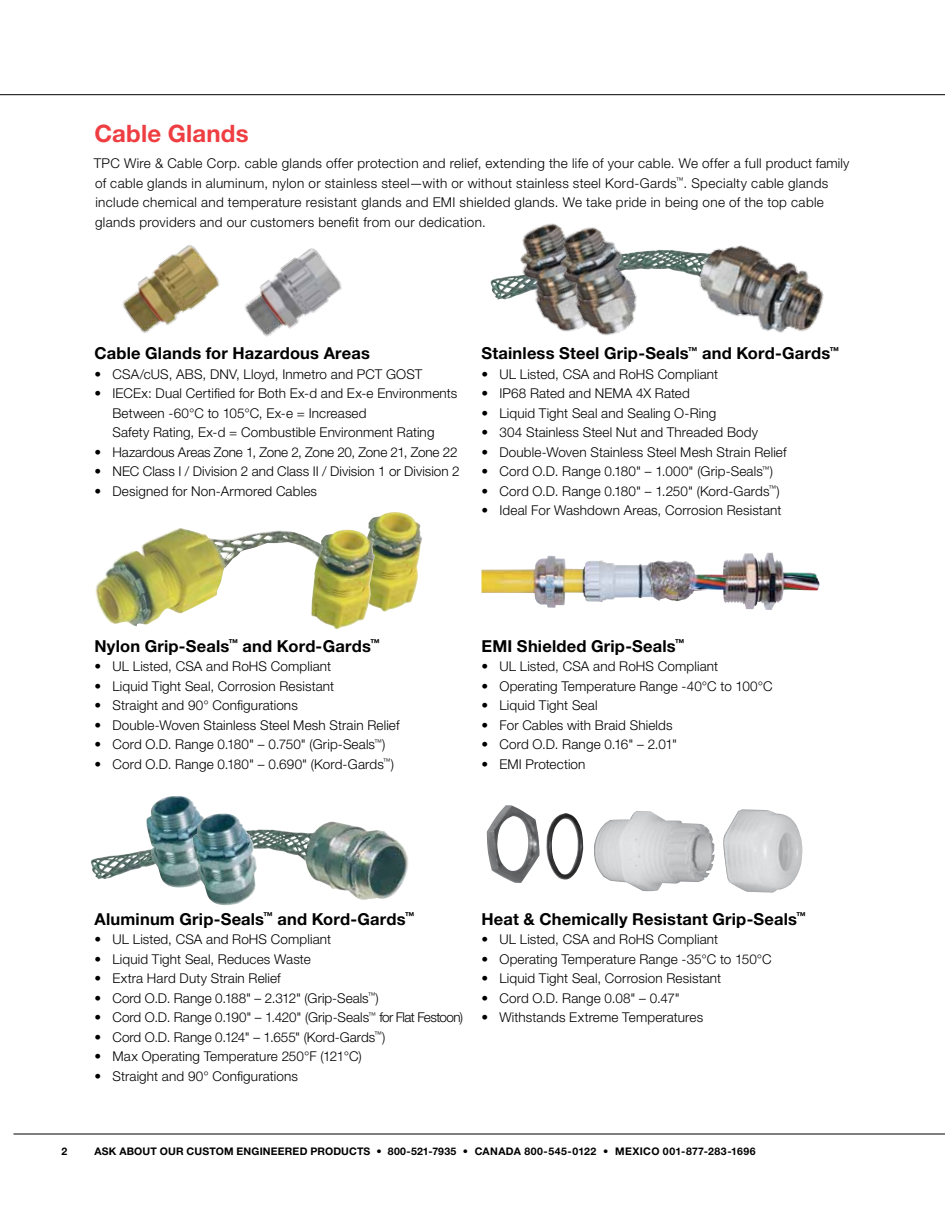
<style>
.page{position:relative;width:945px;height:1215px;background:#fff}
.page>*{position:absolute;margin:0;border:0;box-sizing:border-box;transform-origin:0 0}
.t1{font:700 24px "Helvetica Neue LT Std";letter-spacing:.005em;color:#ef3e42}
.t2{font:700 16.5px "Helvetica Neue LT Std";letter-spacing:.01em;color:#000}
.t3{font:300 13.5px/19.5px "Helvetica Neue LT Std";letter-spacing:.01em;color:#000}
.t4{font:300 13.5px "Helvetica Neue LT Std";letter-spacing:-.01em;color:#000}
.t5{font:700 10.5px "Helvetica Neue LT Std";letter-spacing:.015em;color:#000}
</style>
<div class="page">
<hr style="left:0;top:94px;width:945px;height:1px;background:#000">
<hr style="left:14px;top:1134px;width:931px;height:1px;background:#000">
<img style="left:482px;top:553px;width:285px;height:55px">
<img style="left:487px;top:805px;width:315px;height:88px">
<img style="left:95px;top:528px;width:256px;height:99px">
<img style="left:368px;top:512px;width:54px;height:100px">
<img style="left:311px;top:530px;width:64px;height:99px">
<img style="left:91px;top:829px;width:240px;height:58px">
<img style="left:146px;top:796px;width:53px;height:92px">
<img style="left:193px;top:813px;width:64px;height:92px">
<img style="left:122px;top:245px;width:98px;height:88px">
<img style="left:245px;top:248px;width:97px;height:89px">
<img style="left:705px;top:245px;width:119px;height:88px">
<img style="left:490px;top:223px;width:215px;height:112px">
<h1 class="t1" style="left:95px;top:119px;width:156px">Cable Glands</h1>
<p class="t3" style="left:94px;top:153px;width:757px">TPC Wire &amp; Cable Corp. cable glands offer protection and relief, extending the life of your cable. We offer a full product family of cable glands in aluminum, nylon or stainless steel—with or without stainless steel Kord-Gards<sup>™</sup>. Specialty cable glands include chemical and temperature resistant glands and EMI shielded glands. We take pride in being one of the top cable glands providers and our customers benefit from our dedication.</p>
<p class="t2" style="left:94px;top:343px;width:277px">Cable Glands for Hazardous Areas</p>
<p class="t3" style="left:94px;top:364px;width:329px">• CSA/cUS, ABS, DNV, Lloyd, Inmetro and PCT GOST</p>
<p class="t3" style="left:112px;top:384px;width:346px;text-indent:-18px">• IECEx: Dual Certified for Both Ex-d and Ex-e Environments<br>Between -60°C to 105°C, Ex-e = Increased<br>Safety Rating, Ex-d = Combustible Environment Rating</p>
<p class="t4" style="left:94px;top:444px;width:365px">• Hazardous Areas Zone 1, Zone 2, Zone 20, Zone 21, Zone 22</p>
<p class="t3" style="left:94px;top:461px;width:367px">• NEC Class I / Division 2 and Class II / Division 1 or Division 2</p>
<p class="t3" style="left:94px;top:481px;width:224px">• Designed for Non-Armored Cables</p>
<p class="t2" style="left:482px;top:343px;width:359px">Stainless Steel Grip-Seals<sup>™</sup> and Kord-Gards<sup>™</sup></p>
<p class="t3" style="left:482px;top:364px;width:238px">• UL Listed, CSA and RoHS Compliant</p>
<p class="t3" style="left:482px;top:384px;width:210px">• IP68 Rated and NEMA 4X Rated</p>
<p class="t3" style="left:482px;top:403px;width:236px">• Liquid Tight Seal and Sealing O-Ring</p>
<p class="t3" style="left:482px;top:423px;width:278px">• 304 Stainless Steel Nut and Threaded Body</p>
<p class="t3" style="left:482px;top:442px;width:307px">• Double-Woven Stainless Steel Mesh Strain Relief</p>
<p class="t3" style="left:482px;top:461px;width:293px">• Cord O.D. Range 0.180" – 1.000" (Grip-Seals<sup>™</sup>)</p>
<p class="t3" style="left:482px;top:481px;width:300px">• Cord O.D. Range 0.180" – 1.250" (Kord-Gards<sup>™</sup>)</p>
<p class="t3" style="left:482px;top:501px;width:301px">• Ideal For Washdown Areas, Corrosion Resistant</p>
<p class="t2" style="left:94px;top:636px;width:287px">Nylon Grip-Seals<sup>™</sup> and Kord-Gards<sup>™</sup></p>
<p class="t3" style="left:94px;top:657px;width:238px">• UL Listed, CSA and RoHS Compliant</p>
<p class="t3" style="left:94px;top:676px;width:241px">• Liquid Tight Seal, Corrosion Resistant</p>
<p class="t3" style="left:94px;top:696px;width:205px">• Straight and 90° Configurations</p>
<p class="t3" style="left:94px;top:715px;width:307px">• Double-Woven Stainless Steel Mesh Strain Relief</p>
<p class="t3" style="left:94px;top:735px;width:292px">• Cord O.D. Range 0.180" – 0.750" (Grip-Seals<sup>™</sup>)</p>
<p class="t3" style="left:94px;top:754px;width:301px">• Cord O.D. Range 0.180" – 0.690" (Kord-Gards<sup>™</sup>)</p>
<p class="t2" style="left:482px;top:636px;width:204px">EMI Shielded Grip-Seals<sup>™</sup></p>
<p class="t3" style="left:482px;top:657px;width:238px">• UL Listed, CSA and RoHS Compliant</p>
<p class="t3" style="left:482px;top:676px;width:293px">• Operating Temperature Range -40°C to 100°C</p>
<p class="t3" style="left:482px;top:696px;width:118px">• Liquid Tight Seal</p>
<p class="t3" style="left:482px;top:715px;width:193px">• For Cables with Braid Shields</p>
<p class="t3" style="left:482px;top:735px;width:197px">• Cord O.D. Range 0.16" – 2.01"</p>
<p class="t3" style="left:482px;top:754px;width:106px">• EMI Protection</p>
<p class="t2" style="left:94px;top:909px;width:321px">Aluminum Grip-Seals<sup>™</sup> and Kord-Gards<sup>™</sup></p>
<p class="t3" style="left:94px;top:930px;width:238px">• UL Listed, CSA and RoHS Compliant</p>
<p class="t3" style="left:94px;top:949px;width:218px">• Liquid Tight Seal, Reduces Waste</p>
<p class="t3" style="left:94px;top:969px;width:188px">• Extra Hard Duty Strain Relief</p>
<p class="t3" style="left:94px;top:988px;width:286px">• Cord O.D. Range 0.188" – 2.312" (Grip-Seals<sup>™</sup>)</p>
<p class="t4" style="left:94px;top:1009px;width:370px">• Cord O.D. Range 0.190" – 1.420" (Grip-Seals<sup>™</sup> for Flat Festoon)</p>
<p class="t3" style="left:94px;top:1027px;width:292px">• Cord O.D. Range 0.124" – 1.655" (Kord-Gards<sup>™</sup>)</p>
<p class="t3" style="left:95px;top:1047px;width:269px">• Max Operating Temperature 250°F (121°C)</p>
<p class="t3" style="left:95px;top:1066px;width:205px">• Straight and 90° Configurations</p>
<p class="t2" style="left:482px;top:909px;width:326px">Heat &amp; Chemically Resistant Grip-Seals<sup>™</sup></p>
<p class="t3" style="left:482px;top:930px;width:238px">• UL Listed, CSA and RoHS Compliant</p>
<p class="t3" style="left:482px;top:949px;width:292px">• Operating Temperature Range -35°C to 150°C</p>
<p class="t3" style="left:482px;top:969px;width:241px">• Liquid Tight Seal, Corrosion Resistant</p>
<p class="t3" style="left:482px;top:988px;width:200px">• Cord O.D. Range 0.08" – 0.47"</p>
<p class="t3" style="left:482px;top:1008px;width:223px">• Withstands Extreme Temperatures</p>
<p class="t5" style="left:62px;top:1145px;width:7px">2</p>
<p class="t5" style="left:94px;top:1145px;width:663px">Ask About our Custom Engineered Products • 800-521-7935 • Canada 800-545-0122 • Mexico 001-877-283-1696</p>
</div>
